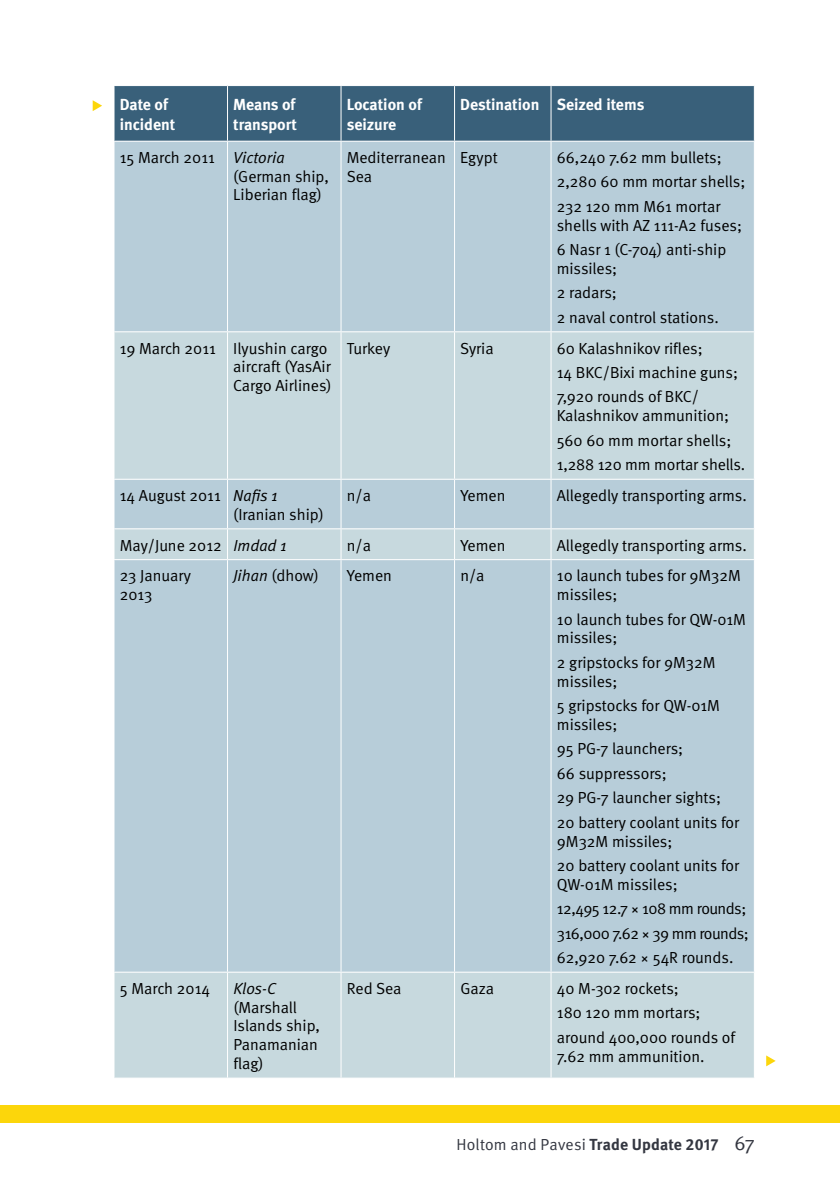
<style>
.page{position:relative;width:840px;height:1191px;background:#fff}
.page>*{position:absolute;margin:0;border:0;box-sizing:border-box;transform-origin:0 0}
.t1{font:16px/24.4px "Meta Normal";color:#000}
.t2{font:16px/24.4px "Meta Normal";letter-spacing:-.03em;color:#000}
.t3{font:700 16px/20px "Meta";color:#fff}
.t4{font:16px "Meta Normal";letter-spacing:.01em;color:#343741}
.t5{font:italic 16px "Meta Normal";color:#000}
.s1{font-style:italic}
.s2{font-family:"Meta";font-weight:700}
.s3{font-family:"Meta Bold Expert"}
.s4{font-size:20px}
</style>
<div class="page">
<div style="left:0;top:1106px;width:839px;height:17px;background:#fcd60b"></div>
<div style="left:114px;top:86px;width:639px;height:55px;background:#39607a"></div>
<div style="left:114px;top:142px;width:639px;height:189px;background:#b7cdd9"></div>
<svg style="left:114px;top:332px;width:639px;height:745px;background:#bdd1db"></svg>
<hr style="left:227px;top:86px;width:1px;height:55px;background:#fff">
<hr style="left:340px;top:86px;width:1px;height:55px;background:#fff">
<hr style="left:454px;top:86px;width:1px;height:55px;background:#fff">
<hr style="left:550px;top:86px;width:1px;height:55px;background:#fff">
<hr style="left:227px;top:142px;width:1px;height:189px;background:#fff">
<hr style="left:340px;top:142px;width:1px;height:189px;background:#fff">
<hr style="left:454px;top:142px;width:1px;height:189px;background:#fff">
<hr style="left:550px;top:142px;width:1px;height:189px;background:#fff">
<hr style="left:227px;top:332px;width:1px;height:147px;background:#fff">
<hr style="left:340px;top:332px;width:1px;height:147px;background:#fff">
<hr style="left:454px;top:332px;width:1px;height:147px;background:#fff">
<hr style="left:550px;top:332px;width:1px;height:147px;background:#fff">
<hr style="left:113px;top:479px;width:114px;height:1px;background:#fff">
<hr style="left:227px;top:479px;width:114px;height:1px;background:#fff">
<hr style="left:227px;top:480px;width:1px;height:48px;background:#fff">
<hr style="left:341px;top:479px;width:113px;height:1px;background:#fff">
<hr style="left:340px;top:480px;width:1px;height:48px;background:#fff">
<hr style="left:454px;top:479px;width:96px;height:1px;background:#fff">
<hr style="left:454px;top:480px;width:1px;height:48px;background:#fff">
<hr style="left:550px;top:479px;width:204px;height:1px;background:#fff">
<hr style="left:550px;top:480px;width:1px;height:48px;background:#fff">
<hr style="left:113px;top:528px;width:114px;height:1px;background:#fff">
<hr style="left:227px;top:528px;width:114px;height:1px;background:#fff">
<hr style="left:227px;top:529px;width:1px;height:30px;background:#fff">
<hr style="left:341px;top:528px;width:113px;height:1px;background:#fff">
<hr style="left:340px;top:529px;width:1px;height:30px;background:#fff">
<hr style="left:454px;top:528px;width:96px;height:1px;background:#fff">
<hr style="left:454px;top:529px;width:1px;height:30px;background:#fff">
<hr style="left:550px;top:528px;width:204px;height:1px;background:#fff">
<hr style="left:550px;top:529px;width:1px;height:30px;background:#fff">
<hr style="left:113px;top:559px;width:114px;height:1px;background:#fff">
<hr style="left:227px;top:559px;width:114px;height:1px;background:#fff">
<hr style="left:227px;top:560px;width:1px;height:411px;background:#fff">
<hr style="left:341px;top:559px;width:113px;height:1px;background:#fff">
<hr style="left:340px;top:560px;width:1px;height:411px;background:#fff">
<hr style="left:454px;top:559px;width:96px;height:1px;background:#fff">
<hr style="left:454px;top:560px;width:1px;height:411px;background:#fff">
<hr style="left:550px;top:559px;width:204px;height:1px;background:#fff">
<hr style="left:550px;top:560px;width:1px;height:411px;background:#fff">
<hr style="left:113px;top:971px;width:114px;height:1px;background:#fff">
<hr style="left:227px;top:971px;width:114px;height:1px;background:#fff">
<hr style="left:227px;top:972px;width:1px;height:105px;background:#fff">
<hr style="left:341px;top:971px;width:113px;height:1px;background:#fff">
<hr style="left:340px;top:972px;width:1px;height:105px;background:#fff">
<hr style="left:454px;top:971px;width:96px;height:1px;background:#fff">
<hr style="left:454px;top:972px;width:1px;height:105px;background:#fff">
<hr style="left:550px;top:971px;width:204px;height:1px;background:#fff">
<hr style="left:550px;top:972px;width:1px;height:105px;background:#fff">
<svg style="left:93px;top:100px;width:9px;height:11px"></svg>
<svg style="left:766px;top:1055px;width:9px;height:11px"></svg>
<p class="t3" style="left:120px;top:94px;width:57px">Date of incident</p>
<p class="t3" style="left:233px;top:94px;width:65px">Means of transport</p>
<p class="t3" style="left:346px;top:94px;width:77px">Location of seizure</p>
<p class="t3" style="left:460px;top:94px;width:185px">Destination Seized items</p>
<p class="t1" style="left:233px;top:148px;width:97px;line-height:18.8px;text-indent:-113px">15 March 2011 <span class="s1">Victoria </span>(German ship,<br>Liberian flag)</p>
<p class="t1" style="left:346px;top:148px;width:101px;line-height:18.8px">Mediterranean<br>Sea</p>
<p class="t1" style="left:460px;top:145px;width:39px">Egypt</p>
<p class="t1" style="left:556px;top:145px;width:190px">66,240 7.62 mm bullets;<br>2,280 60 mm mortar shells;<br>232 120 mm M61 mortar</p>
<p class="t1" style="left:556px;top:213px;width:187px">shells with AZ 111-A2 fuses;<br>6 Nasr 1 (C-704) anti-ship</p>
<p class="t1" style="left:556px;top:256px;width:163px">missiles;<br>2 radars;<br>2 naval control stations.</p>
<p class="t1" style="left:233px;top:338px;width:100px;line-height:18.8px;text-indent:-113px">19 March 2011 Ilyushin cargo aircraft (YasAir<br>Cargo Airlines)</p>
<p class="t1" style="left:346px;top:335px;width:45px">Turkey</p>
<p class="t1" style="left:460px;top:335px;width:35px">Syria</p>
<p class="t1" style="left:556px;top:335px;width:183px">60 Kalashnikov rifles;<br>14 BKC/Bixi machine guns;<br>7,920 rounds of BKC/</p>
<p class="t1" style="left:556px;top:403px;width:190px">Kalashnikov ammunition;<br>560 60 mm mortar shells;<br>1,288 120 mm mortar shells.</p>
<p class="t1" style="left:233px;top:486px;width:92px;line-height:18.8px;text-indent:-113px">14 August 2011 <span class="s1">Nafis 1 </span>(Iranian ship)</p>
<p class="t1" style="left:346px;top:483px;width:26px">n/a</p>
<p class="t1" style="left:460px;top:483px;width:47px">Yemen</p>
<p class="t1" style="left:556px;top:483px;width:191px">Allegedly transporting arms.</p>
<p class="t1" style="left:120px;top:532px;width:169px">May/June 2012 <span class="s1">Imdad 1</span></p>
<p class="t1" style="left:346px;top:532px;width:26px">n/a</p>
<p class="t1" style="left:460px;top:532px;width:47px">Yemen</p>
<p class="t1" style="left:556px;top:532px;width:191px">Allegedly transporting arms.</p>
<p class="t1" style="left:120px;top:566px;width:73px;line-height:18.8px">23 January<br>2013</p>
<p class="t1" style="left:233px;top:563px;width:87px"><span class="s1">Jihan</span> (dhow)</p>
<p class="t1" style="left:346px;top:563px;width:47px">Yemen</p>
<p class="t1" style="left:460px;top:563px;width:26px">n/a</p>
<p class="t1" style="left:556px;top:566px;width:185px;line-height:18.8px">10 launch tubes for 9M32M missiles;</p>
<p class="t1" style="left:556px;top:609px;width:190px;line-height:18.8px">10 launch tubes for QW-01M missiles;</p>
<p class="t1" style="left:556px;top:653px;width:160px;line-height:18.8px">2 gripstocks for 9M32M missiles;</p>
<p class="t1" style="left:556px;top:696px;width:164px;line-height:18.8px">5 gripstocks for QW-01M missiles;</p>
<p class="t1" style="left:556px;top:736px;width:184px">95 PG-7 launchers;<br>66 suppressors;<br>29 PG-7 launcher sights;<br>20 battery coolant units for</p>
<p class="t1" style="left:556px;top:828px;width:184px">9M32M missiles;<br>20 battery coolant units for</p>
<p class="t2" style="left:556px;top:871px;width:193px">QW-01M missiles;<br>12,495 12.7 × 108 mm rounds;<br>316,000 7.62 × 39 mm rounds;<br>62,920 7.62 × 54R rounds.</p>
<p class="t1" style="left:120px;top:976px;width:92px">5 March 2014</p>
<p class="t5" style="left:233px;top:979px;width:44px">Klos-C</p>
<p class="t1" style="left:233px;top:997px;width:88px;line-height:18.8px">(Marshall<br>Islands ship,<br>Panamanian flag)</p>
<p class="t1" style="left:347px;top:976px;width:56px">Red Sea</p>
<p class="t1" style="left:460px;top:976px;width:35px">Gaza</p>
<p class="t1" style="left:556px;top:976px;width:180px">40 M-302 rockets;<br>180 120 mm mortars; around 400,000 rounds of</p>
<p class="t1" style="left:556px;top:1043px;width:149px">7.62 mm ammunition.</p>
<p class="t4" style="left:456px;top:1135px;width:300px">Holtom and Pavesi <span class="s2">Trade Update</span> <span class="s3">2017</span> <span class="s4">67</span></p>
</div>
